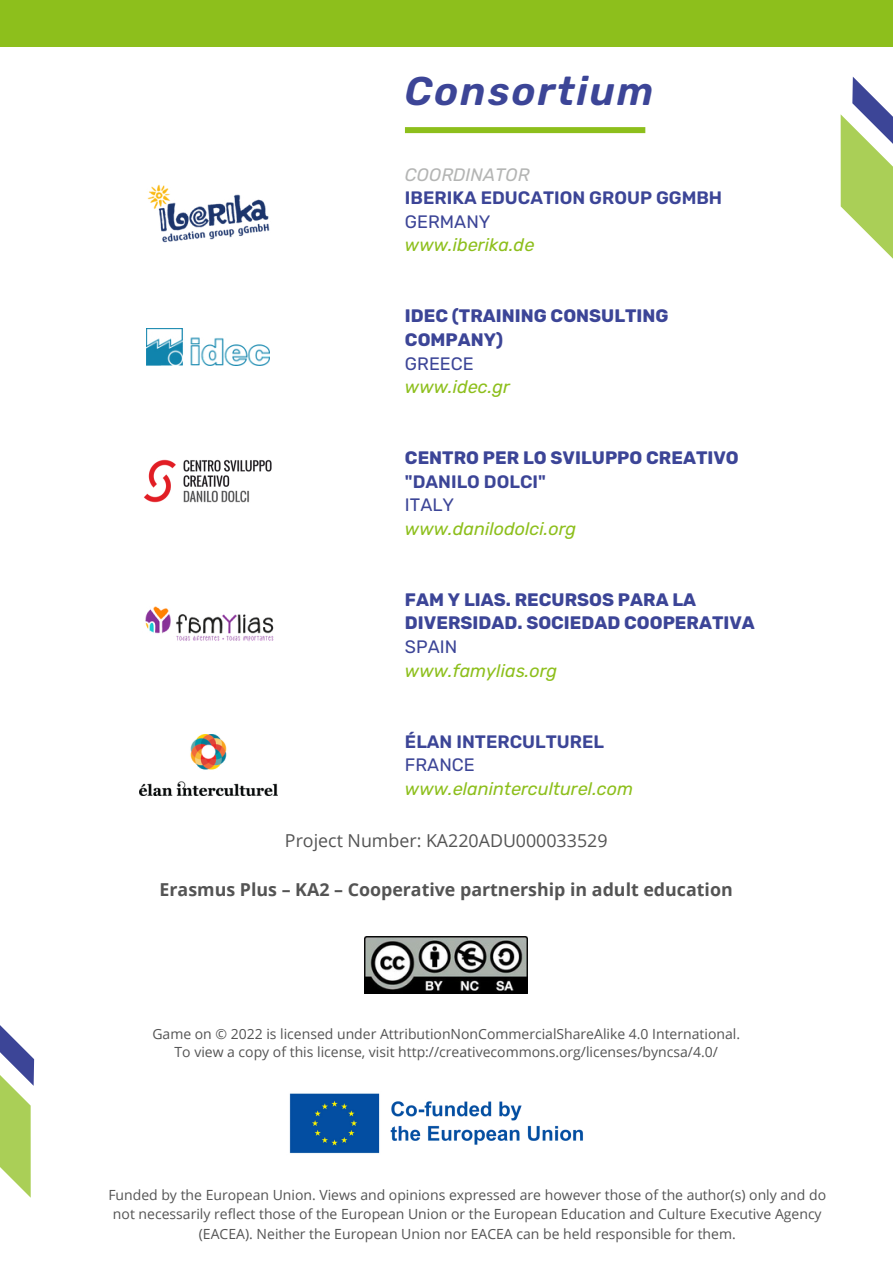
<style>
.page{position:relative;width:893px;height:1263px;background:#fff}
.page>*{position:absolute;margin:0;border:0;box-sizing:border-box;transform-origin:0 0}
.t1{font:italic 600 40.05px "Rubik";letter-spacing:.05em;color:#3c4597}
.t2{font:700 18px/23.5px "Rubik";color:#3c4597}
.t3{font:italic 18px "Rubik";color:#8dbf1c}
.t4{font:600 18px "Rubik";color:#3c4597}
.t5{font:18px "Rubik";color:#3c4597}
.t6{font:italic 18px "Rubik";color:#b4b5b4}
.t7{font:700 17.85px "Open Sans";color:#545454}
.t8{font:17.85px "Open Sans";color:#545454}
.t9{font:13.95px/19.2px "Open Sans";color:#545454;text-align:center}
</style>
<div class="page">
<svg style="left:0;top:1025px;width:34px;height:173px"></svg>
<img style="left:289px;top:1093px;width:294px;height:61px">
<div style="left:405px;top:127px;width:240px;height:6px;background:#8dbf1c"></div>
<img style="left:147px;top:184px;width:123px;height:59px">
<img style="left:146px;top:329px;width:124px;height:37px">
<img style="left:144px;top:459px;width:128px;height:44px">
<img style="left:145px;top:606px;width:129px;height:35px">
<img style="left:140px;top:735px;width:137px;height:61px">
<div style="left:0;top:0;width:893px;height:47px;background:#8dbf1c"></div>
<img style="left:365px;top:936px;width:163px;height:58px">
<svg style="left:841px;top:77px;width:52px;height:182px"></svg>
<h1 class="t1" style="left:405px;top:69px;width:250px">Consortium</h1>
<p class="t6" style="left:405px;top:164px;width:126px">COORDINATOR</p>
<p class="t4" style="left:405px;top:188px;width:319px">IBERIKA EDUCATION GROUP GGMBH</p>
<p class="t5" style="left:405px;top:211px;width:87px">GERMANY</p>
<p class="t3" style="left:405px;top:235px;width:131px">www.iberika.de</p>
<p class="t2" style="left:405px;top:305px;width:265px">IDEC (TRAINING CONSULTING<br>COMPANY)</p>
<p class="t5" style="left:405px;top:353px;width:70px">GREECE</p>
<p class="t3" style="left:405px;top:377px;width:107px">www.idec.gr</p>
<p class="t2" style="left:405px;top:446px;width:335px">CENTRO PER LO SVILUPPO CREATIVO</p>
<p class="t4" style="left:405px;top:471px;width:142px">"DANILO DOLCI"</p>
<p class="t5" style="left:405px;top:495px;width:51px">ITALY</p>
<p class="t3" style="left:405px;top:519px;width:173px">www.danilodolci.org</p>
<p class="t2" style="left:405px;top:588px;width:351px">FAM Y LIAS. RECURSOS PARA LA<br>DIVERSIDAD. SOCIEDAD COOPERATIVA</p>
<p class="t5" style="left:405px;top:637px;width:54px">SPAIN</p>
<p class="t3" style="left:405px;top:660px;width:154px">www.famylias.org</p>
<p class="t4" style="left:405px;top:731px;width:201px">ÉLAN INTERCULTUREL</p>
<p class="t5" style="left:405px;top:755px;width:71px">FRANCE</p>
<p class="t3" style="left:405px;top:779px;width:230px">www.elaninterculturel.com</p>
<p class="t8" style="left:285px;top:828px;width:324px">Project Number: KA220ADU000033529</p>
<p class="t7" style="left:160px;top:877px;width:575px">Erasmus Plus – KA2 – Cooperative partnership in adult education</p>
<p class="t9" style="left:152px;top:1024px;width:589px;line-height:18.3px">Game on © 2022 is licensed under AttributionNonCommercialShareAlike 4.0 International.<br>To view a copy of this license, visit http://creativecommons.org/licenses/byncsa/4.0/</p>
<p class="t9" style="left:108px;top:1185px;width:719px">Funded by the European Union. Views and opinions expressed are however those of the author(s) only and do not necessarily reflect those of the European Union or the European Education and Culture Executive Agency (EACEA). Neither the European Union nor EACEA can be held responsible for them.</p>
</div>
